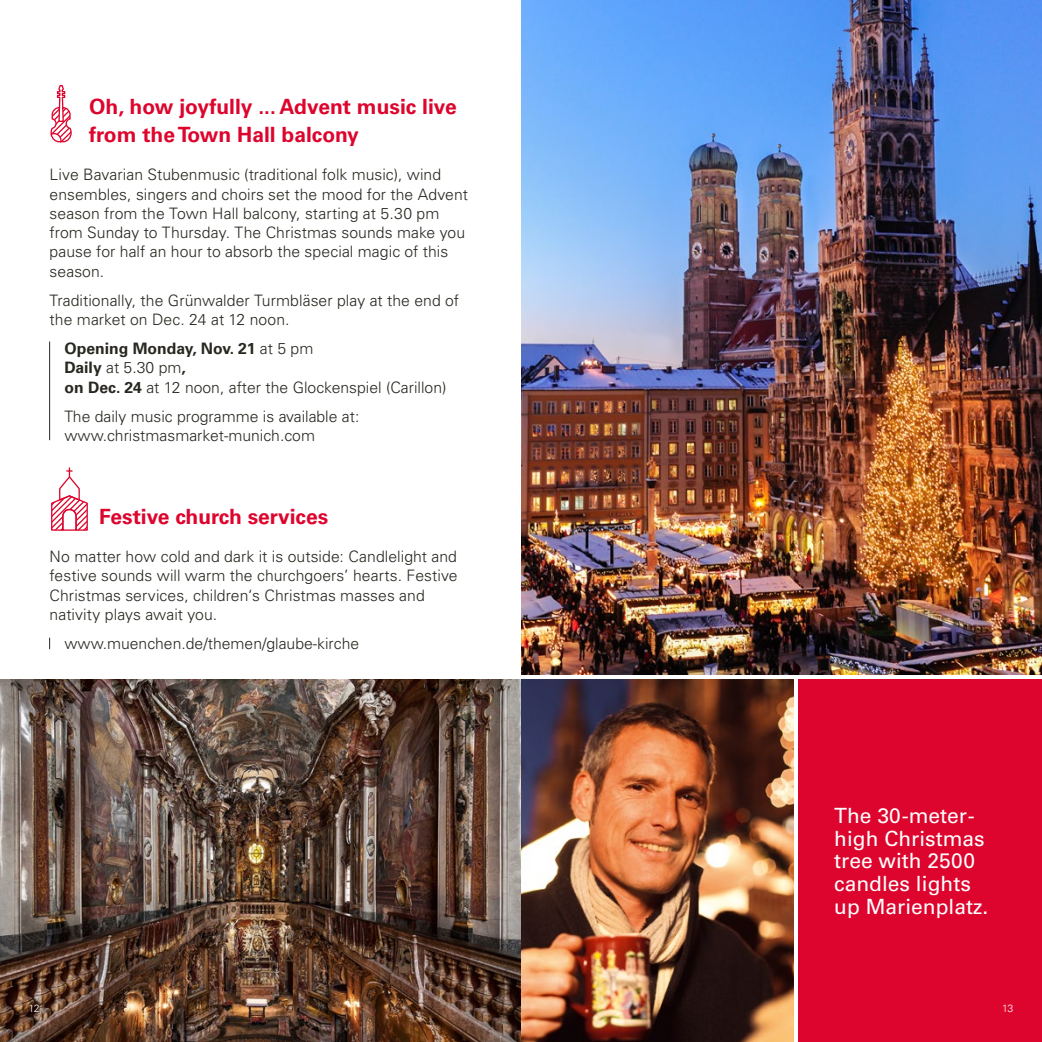
<style>
.page{position:relative;width:1042px;height:1042px;background:#fff}
.page>*{position:absolute;margin:0;border:0;box-sizing:border-box;transform-origin:0 0}
.t1{font:700 21px/27.5px "Univers LT Pro 65";color:#dd052d}
.t2{font:21px/22.8px "Univers LT Pro 55 Roman";color:#fff}
.t3{font:300 15.75px/19.2px "Univers LT Pro 45";letter-spacing:.005em;color:#282720}
.t4{font:700 15.75px "Univers LT Pro 65";color:#282720}
.t5{font:300 10.5px "Univers LT Pro 45";color:#fff}
.s1{font-family:"Univers LT Pro 45";font-weight:300}
.s2{font-family:"Univers LT Pro 65";font-weight:700}
</style>
<div class="page">
<svg style="left:50px;top:85px;width:22px;height:58px"></svg>
<img style="left:521px;top:0;width:521px;height:675px">
<img style="left:0;top:680px;width:794px;height:362px">
<div style="left:799px;top:680px;width:243px;height:362px;background:#dd052d"></div>
<hr style="left:49px;top:341px;width:1px;height:99px;background:#282720">
<svg style="left:51px;top:468px;width:37px;height:63px"></svg>
<svg style="left:49px;top:637px;width:1px;height:12px"></svg>
<h1 class="t1" style="left:89px;top:92px;width:369px">Oh, how joyfully ... Advent music live from the Town Hall balcony</h1>
<p class="t3" style="left:50px;top:165px;width:420px">Live Bavarian Stubenmusic (traditional folk music), wind ensembles, singers and choirs set the mood for the Advent season from the Town Hall balcony, starting at 5.30 pm from Sunday to Thursday. The Christmas sounds make you pause for half an hour to absorb the special magic of this season.</p>
<p class="t3" style="left:50px;top:290px;width:411px">Traditionally, the Grünwalder Turmbläser play at the end of the market on Dec. 24 at 12 noon.</p>
<p class="t4" style="left:64px;top:338px;width:250px">Opening Monday, Nov. 21 <span class="s1">at 5 pm</span></p>
<p class="t3" style="left:64px;top:358px;width:383px"><span class="s2">Daily</span> at 5.30 pm<span class="s2">,<br>on Dec. 24</span> at 12 noon, after the Glockenspiel (Carillon)</p>
<p class="t3" style="left:64px;top:406px;width:296px">The daily music programme is available at: www.christmasmarket-munich.com</p>
<h1 class="t1" style="left:99px;top:501px;width:230px">Festive church services</h1>
<p class="t3" style="left:50px;top:546px;width:409px">No matter how cold and dark it is outside: Candlelight and festive sounds will warm the churchgoers’ hearts. Festive Christmas services, children‘s Christmas masses and nativity plays await you.</p>
<p class="t3" style="left:64px;top:633px;width:296px">www.muenchen.de/themen/glaube-kirche</p>
<h1 class="t2" style="left:834px;top:803px;width:156px">The 30-meter&shy;high Christmas tree with 2500 candles lights up Marienplatz.</h1>
<p class="t5" style="left:29px;top:1001px;width:13px">12</p>
<p class="t5" style="left:1002px;top:1001px;width:13px">13</p>
</div>
